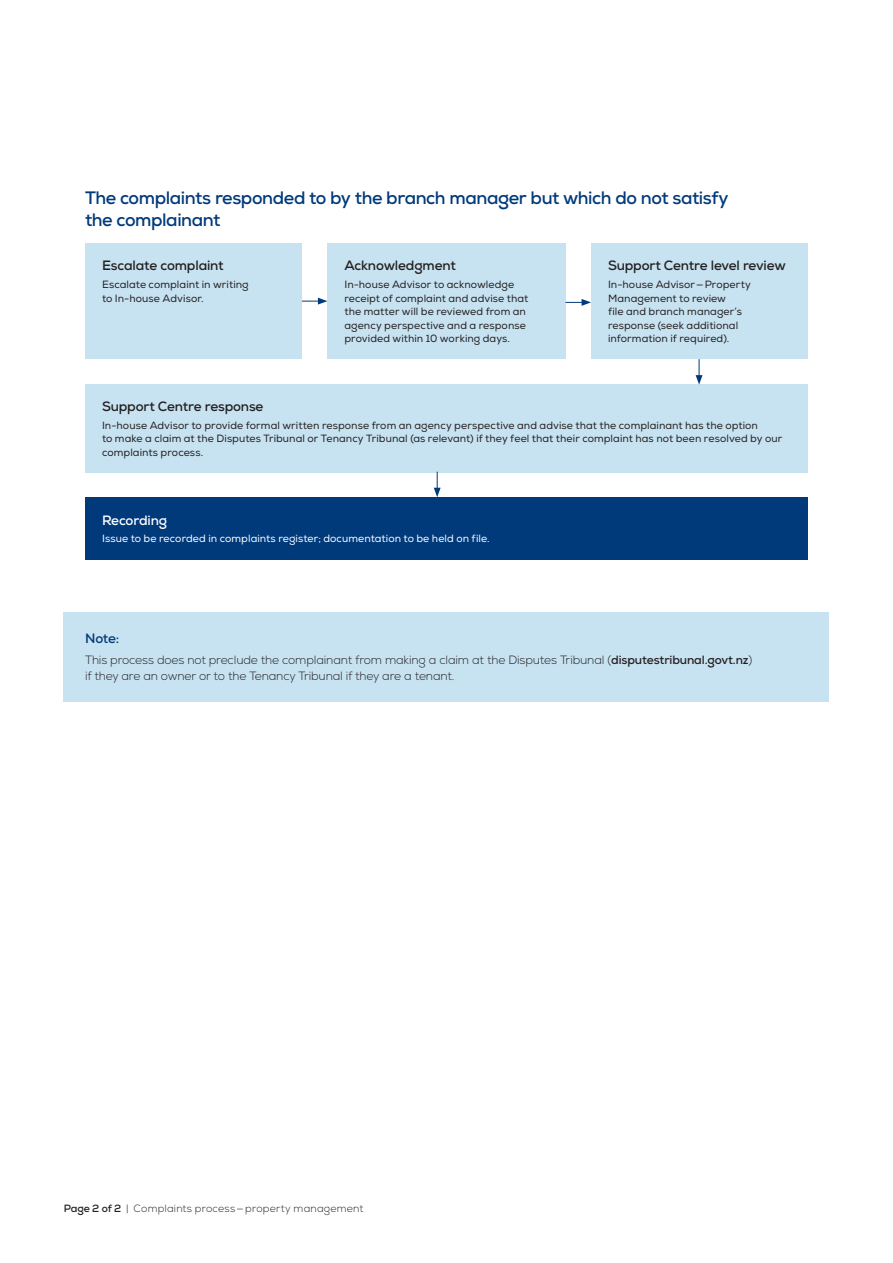
<style>
.page{position:relative;width:893px;height:1263px;background:#fff}
.page>*{position:absolute;margin:0;border:0;box-sizing:border-box;transform-origin:0 0}
.t1{font:700 18px/22.5px "Nexa";letter-spacing:-.025em;color:#013a7b}
.t2{font:700 13.5px "Nexa";letter-spacing:-.01em;color:#231f20}
.t3{font:700 13.5px "Nexa";letter-spacing:-.01em;color:#fff}
.t4{font:700 13.5px "Nexa";color:#013a7b}
.t5{font:300 12px/16.5px "Nexa";letter-spacing:-.01em;color:#231f20}
.t6{font:10.5px/13.5px "Nexa";letter-spacing:.005em;color:#231f20}
.t7{font:10.5px "Nexa";letter-spacing:.005em;color:#fff}
.t8{font:300 10.5px "Nexa";letter-spacing:.02em;color:#231f20}
.s1{font-weight:700}
</style>
<div class="page">
<div style="left:85px;top:244px;width:217px;height:115px;background:#c7e2f1"></div>
<div style="left:591px;top:244px;width:217px;height:115px;background:#c7e2f1"></div>
<div style="left:85px;top:497px;width:723px;height:62px;background:#013a7b"></div>
<div style="left:327px;top:244px;width:239px;height:115px;background:#c7e2f1"></div>
<div style="left:85px;top:385px;width:723px;height:88px;background:#c7e2f1"></div>
<svg style="left:302px;top:298px;width:25px;height:7px"></svg>
<svg style="left:566px;top:299px;width:25px;height:7px"></svg>
<svg style="left:696px;top:359px;width:6px;height:26px"></svg>
<svg style="left:434px;top:472px;width:7px;height:25px"></svg>
<div style="left:64px;top:612px;width:765px;height:90px;background:#c7e2f1"></div>
<h1 class="t1" style="left:85px;top:186px;width:645px">The complaints responded to by the branch manager but which do not satisfy the complainant</h1>
<p class="t2" style="left:102px;top:257px;width:123px">Escalate complaint</p>
<p class="t6" style="left:102px;top:278px;width:148px">Escalate complaint in writing to In-house Advisor.</p>
<p class="t2" style="left:344px;top:257px;width:113px">Acknowledgment</p>
<p class="t6" style="left:344px;top:278px;width:185px">In-house Advisor to acknowledge receipt of complaint and advise that the matter will be reviewed from an agency perspective and a response provided within 10 working days.</p>
<p class="t2" style="left:608px;top:257px;width:179px">Support Centre level review</p>
<p class="t6" style="left:608px;top:278px;width:144px">In-house Advisor—Property<br>Management to review<br>file and branch manager’s response (seek additional information if required).</p>
<p class="t2" style="left:102px;top:398px;width:163px">Support Centre response</p>
<p class="t6" style="left:102px;top:419px;width:682px">In-house Advisor to provide formal written response from an agency perspective and advise that the complainant has the option<br>to make a claim at the Disputes Tribunal or Tenancy Tribunal (as relevant) if they feel that their complaint has not been resolved by our complaints process.</p>
<p class="t3" style="left:102px;top:511px;width:67px">Recording</p>
<p class="t7" style="left:102px;top:532px;width:389px">Issue to be recorded in complaints register; documentation to be held on file.</p>
<p class="t4" style="left:85px;top:630px;width:36px">Note:</p>
<p class="t5" style="left:85px;top:652px;width:669px">This process does not preclude the complainant from making a claim at the Disputes Tribunal (<span class="s1">disputestribunal.govt.nz</span>) if they are an owner or to the Tenancy Tribunal if they are a tenant.</p>
<p class="t8" style="left:64px;top:1202px;width:301px"><span class="s1">Page 2 of 2</span> | Complaints process—property management</p>
</div>
